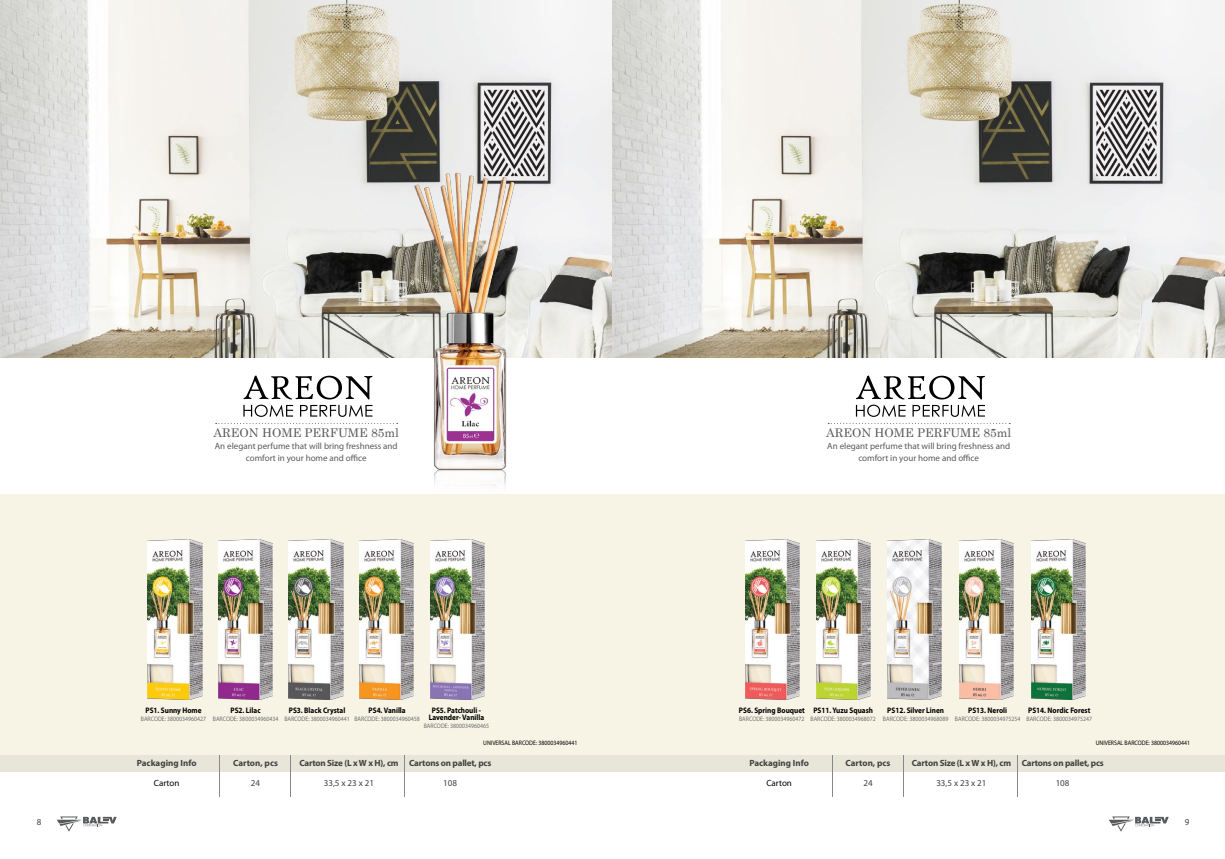
<style>
.page{position:relative;width:1225px;height:859px;background:#fff}
.page>*{position:absolute;margin:0;border:0;box-sizing:border-box;transform-origin:0 0}
.t1{font:12px "Century";color:#58595b}
.t2{font:9px/12px "Myriad Pro";color:#58595b;text-align:center}
.t3{font:700 9px "Myriad Pro";letter-spacing:-.02em;color:#414142}
.t4{font:700 9px "Myriad Pro";color:#414142}
.t5{font:9px "Myriad Pro";color:#414142}
.t6{font:9px "Myriad Pro";color:#000}
.t7{font:700 8px/7px "Myriad Pro";color:#000;text-align:center;scale:.9 1}
.t8{font:6.5px "Myriad Pro";color:#6d6f71;scale:.9 1}
.t9{font:6.5px "Myriad Pro";color:#000;scale:.9 1}
</style>
<div class="page">
<div style="left:0;top:493px;width:612px;height:262px;background:#f7f4e5"></div>
<div style="left:0;top:755px;width:612px;height:16px;background:#e7e6d8"></div>
<svg style="left:57px;top:816px;width:60px;height:16px"></svg>
<div style="left:612px;top:493px;width:613px;height:262px;background:#f7f4e5"></div>
<div style="left:612px;top:755px;width:613px;height:16px;background:#e7e6d8"></div>
<svg style="left:1109px;top:816px;width:59px;height:16px"></svg>
<img style="left:0;top:0;width:1225px;height:358px">
<div style="left:0;top:359px;width:612px;height:135px;background:#fff"></div>
<img style="left:398px;top:165px;width:135px;height:322px">
<hr style="left:220px;top:755px;width:1px;height:42px;background:#86888b">
<hr style="left:290px;top:755px;width:1px;height:42px;background:#86888b">
<hr style="left:405px;top:755px;width:1px;height:42px;background:#86888b">
<svg style="left:243px;top:375px;width:129px;height:42px"></svg>
<svg style="left:216px;top:423px;width:182px;height:1px"></svg>
<img style="left:148px;top:539px;width:54px;height:160px">
<img style="left:218px;top:539px;width:55px;height:160px">
<img style="left:289px;top:539px;width:54px;height:160px">
<img style="left:359px;top:539px;width:55px;height:160px">
<img style="left:430px;top:539px;width:55px;height:160px">
<div style="left:612px;top:359px;width:613px;height:135px;background:#fff"></div>
<svg style="left:856px;top:375px;width:129px;height:42px"></svg>
<svg style="left:828px;top:423px;width:182px;height:1px"></svg>
<hr style="left:832px;top:755px;width:1px;height:42px;background:#86888b">
<hr style="left:903px;top:755px;width:1px;height:42px;background:#86888b">
<hr style="left:1017px;top:755px;width:1px;height:42px;background:#86888b">
<img style="left:745px;top:539px;width:55px;height:160px">
<img style="left:816px;top:539px;width:54px;height:160px">
<img style="left:887px;top:540px;width:55px;height:160px">
<img style="left:959px;top:540px;width:55px;height:160px">
<img style="left:1031px;top:540px;width:54px;height:160px">
<h1 class="t1" style="left:214px;top:423px;width:187px">AREON HOME PERFUME 85ml</h1>
<h2 class="t2" style="left:215px;top:440px;width:184px">An elegant perfume that will bring freshness and comfort in your home and office</h2>
<h2 class="t5" style="left:37px;top:816px;width:6px">8</h2>
<p class="t7" style="left:230px;top:707px;width:35px">PS2. Lilac</p>
<p class="t8" style="left:213px;top:714px;width:74px">BARCODE: 3800034960434</p>
<p class="t7" style="left:289px;top:707px;width:64px">PS3. Black Crystal</p>
<p class="t8" style="left:284px;top:714px;width:74px">BARCODE: 3800034960441</p>
<p class="t7" style="left:368px;top:707px;width:43px">PS4. Vanilla</p>
<p class="t8" style="left:354px;top:714px;width:74px">BARCODE: 3800034960458</p>
<p class="t7" style="left:429px;top:707px;width:63px">PS5. Patchouli -<br>Lavender- Vanilla</p>
<p class="t8" style="left:424px;top:722px;width:74px">BARCODE: 3800034960465</p>
<p class="t7" style="left:145px;top:707px;width:64px">PS1. Sunny Home</p>
<p class="t8" style="left:141px;top:714px;width:74px">BARCODE: 3800034960427</p>
<p class="t9" style="left:483px;top:739px;width:106px">UNIVERSAL BARCODE: 3800034960441</p>
<h2 class="t4" style="left:137px;top:757px;width:61px">Packaging Info</h2>
<h2 class="t4" style="left:233px;top:757px;width:46px">Carton, pcs</h2>
<h2 class="t3" style="left:299px;top:757px;width:193px">Carton Size (L x W x H), cm Cartons on pallet, pcs</h2>
<h2 class="t6" style="left:154px;top:777px;width:27px">Carton</h2>
<h2 class="t5" style="left:251px;top:777px;width:11px">24</h2>
<h2 class="t5" style="left:324px;top:777px;width:52px">33,5 x 23 x 21</h2>
<h2 class="t5" style="left:443px;top:777px;width:15px">108</h2>
<h1 class="t1" style="left:826px;top:423px;width:187px">AREON HOME PERFUME 85ml</h1>
<h2 class="t2" style="left:827px;top:440px;width:184px">An elegant perfume that will bring freshness and comfort in your home and office</h2>
<p class="t7" style="left:813px;top:707px;width:68px">PS11. Yuzu Squash</p>
<p class="t8" style="left:810px;top:714px;width:74px">BARCODE: 3800034968072</p>
<p class="t7" style="left:887px;top:707px;width:65px">PS12. Silver Linen</p>
<p class="t8" style="left:883px;top:714px;width:74px">BARCODE: 3800034968089</p>
<p class="t7" style="left:968px;top:707px;width:45px">PS13. Neroli</p>
<p class="t8" style="left:955px;top:714px;width:74px">BARCODE: 3800034975254</p>
<p class="t7" style="left:1028px;top:707px;width:71px">PS14. Nordic Forest</p>
<p class="t8" style="left:1026px;top:714px;width:74px">BARCODE: 3800034975247</p>
<p class="t7" style="left:739px;top:707px;width:75px">PS6. Spring Bouquet</p>
<p class="t8" style="left:739px;top:714px;width:74px">BARCODE: 3800034960472</p>
<p class="t9" style="left:1095px;top:739px;width:106px">UNIVERSAL BARCODE: 3800034960441</p>
<h2 class="t4" style="left:749px;top:757px;width:61px">Packaging Info</h2>
<h2 class="t4" style="left:845px;top:757px;width:46px">Carton, pcs</h2>
<h2 class="t3" style="left:912px;top:757px;width:193px">Carton Size (L x W x H), cm Cartons on pallet, pcs</h2>
<h2 class="t6" style="left:766px;top:777px;width:27px">Carton</h2>
<h2 class="t5" style="left:863px;top:777px;width:11px">24</h2>
<h2 class="t5" style="left:936px;top:777px;width:52px">33,5 x 23 x 21</h2>
<h2 class="t5" style="left:1055px;top:777px;width:15px">108</h2>
<h2 class="t5" style="left:1184px;top:816px;width:6px">9</h2>
</div>
